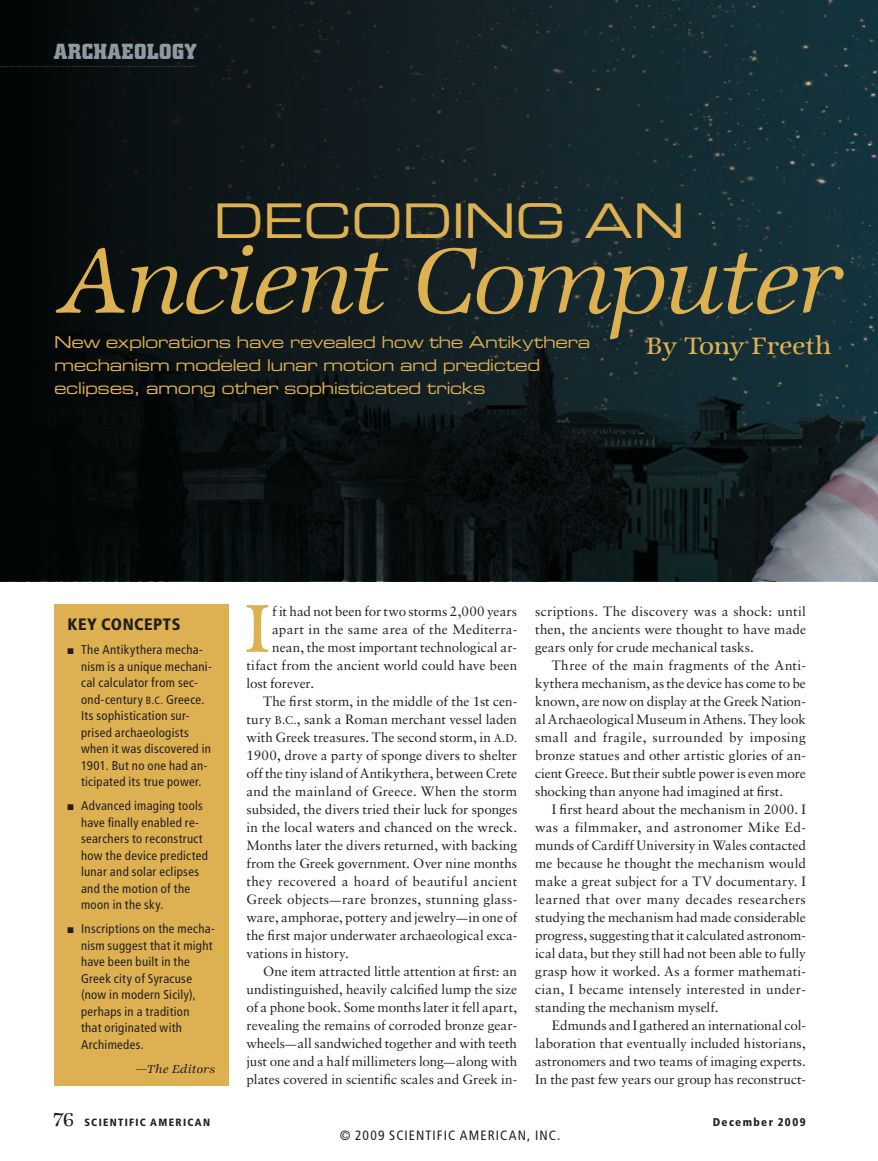
<style>
.page{position:relative;width:878px;height:1161px;background:#fff}
.page>*{position:absolute;margin:0;border:0;box-sizing:border-box;transform-origin:0 0}
.t1{font:italic 300 103.5px "Zapf Intl ITC Std";letter-spacing:-.04em;color:#ddb052}
.t2{font:500 76.2px "Zapf Intl ITC Std";color:#ddb052}
.t3{font:47.7px "Eurostile LT Std Ex 2";letter-spacing:-.02em;color:#ddb052}
.t4{font:500 26.85px "Zapf Intl ITC Std";letter-spacing:-.015em;color:#ddb052}
.t5{font:21.6px "City Bold SC800";letter-spacing:.03em;color:#8d9aa1}
.t6{font:900 condensed 16.5px "Frutiger LT Std";letter-spacing:.03em;color:#231f20}
.t7{font:16.35px/23px "Eurostile LT Std Ex 2";letter-spacing:-.025em;color:#ddb052}
.t8{font:13.5px/18px "Sabon LT Std";color:#231f20;text-align:justify}
.t9{font:13.5px "Sabon LT Std";letter-spacing:.02em;color:#231f20}
.t10{font:13.5px "Sabon LT Std";letter-spacing:.025em;color:#231f20}
.t11{font:condensed 13.5px "Frutiger LT Std";letter-spacing:.08em;color:#231f20}
.t12{font:condensed 12.75px/16.5px "Frutiger LT Std";letter-spacing:.025em;color:#231f20}
.t13{font:italic 500 12.75px "Zapf Intl ITC Std";letter-spacing:.015em;color:#231f20}
.t14{font:900 condensed 11.25px "Frutiger LT Std";letter-spacing:.12em;color:#231f20}
.t15{font:900 condensed 10.5px "Frutiger LT Std";letter-spacing:.125em;color:#231f20}
.s1{font-size:10.5px}
.s2{font-size:11.25px}
.s3{font-family:"Zapf Intl ITC Std";font-weight:500;font-stretch:normal;font-size:21px}
</style>
<div class="page">
<img style="left:0;top:0;width:878px;height:582px">
<div style="left:54px;top:604px;width:174px;height:482px;background:#ddb052"></div>
<svg style="left:0;top:66px;width:196px;height:1px"></svg>
<h3 class="t5" style="left:54px;top:39px;width:144px">ARCHAEOLOGY</h3>
<h3 class="t3" style="left:213px;top:188px;width:473px">decoding an</h3>
<h1 class="t1" style="left:57px;top:220px;width:785px">Ancient Computer</h1>
<p class="t7" style="left:54px;top:330px;width:538px">new explorations have revealed how the antikythera mechanism modeled lunar motion and predicted eclipses, among other sophisticated tricks</p>
<h3 class="t4" style="left:646px;top:331px;width:187px">By Tony Freeth</h3>
<p class="t6" style="left:68px;top:615px;width:114px">KEY CONCEPTS</p>
<p class="t12" style="left:81px;top:642px;width:132px;text-indent:-13px">■ The Antikythera mecha&shy;nism is a unique mechani&shy;cal calculator from sec&shy;ond-century <span class="s1">B.C.</span> Greece.<br>Its sophistication sur&shy;prised archaeologists when it was discovered in<br>1901. But no one had an&shy;ticipated its true power.</p>
<p class="t12" style="left:81px;top:798px;width:129px;text-indent:-13px">■ Advanced imaging tools have finally enabled re&shy;searchers to reconstruct how the device predicted lunar and solar eclipses and the motion of the moon in the sky.</p>
<p class="t12" style="left:81px;top:921px;width:135px;text-indent:-13px">■ Inscriptions on the mecha&shy;nism suggest that it might have been built in the<br>Greek city of Syracuse (now in modern Sicily), perhaps in a tradition<br>that originated with<br>Archimedes .</p>
<p class="t13" style="left:136px;top:1061px;width:80px"><span class="s1">—</span> The Editors</p>
<h2 class="t2" style="left:244px;top:585px;width:28px">I</h2>
<p class="t8" style="left:272px;top:602px;width:246px">f it had not been for two storms 2,000 years</p>
<p class="t8" style="left:272px;top:620px;width:246px">apart in the same area of the Mediterra-</p>
<p class="t8" style="left:272px;top:638px;width:246px">nean, the most important technological ar-</p>
<p class="t8" style="left:246px;top:656px;width:272px">tifact from the ancient world could have been</p>
<p class="t8" style="left:246px;top:674px;width:69px">lost forever.</p>
<p class="t8" style="left:263px;top:692px;width:256px">The first storm, in the middle of the 1st cen-</p>
<p class="t8" style="left:246px;top:710px;width:272px">tury <span class="s2">B.C.</span>, sank a Roman merchant vessel laden</p>
<p class="t8" style="left:246px;top:728px;width:272px">with Greek treasures. The second storm, in <span class="s2">A.D.</span></p>
<p class="t8" style="left:246px;top:746px;width:272px">1900, drove a party of sponge divers to shelter</p>
<p class="t8" style="left:246px;top:764px;width:272px">off the tiny island of Antikythera, between Crete</p>
<p class="t9" style="left:246px;top:783px;width:272px">and the mainland of Greece. When the storm</p>
<p class="t8" style="left:246px;top:800px;width:272px">subsided, the divers tried their luck for sponges</p>
<p class="t8" style="left:246px;top:818px;width:272px">in the local waters and chanced on the wreck.</p>
<p class="t8" style="left:246px;top:836px;width:272px">Months later the divers returned, with backing</p>
<p class="t8" style="left:246px;top:854px;width:272px">from the Greek government. Over nine months</p>
<p class="t10" style="left:246px;top:873px;width:272px">they recovered a hoard of beautiful ancient</p>
<p class="t9" style="left:246px;top:891px;width:272px">Greek objects<span class="s2">—</span>rare bronzes, stunning glass-</p>
<p class="t8" style="left:246px;top:908px;width:272px">ware, amphorae, pottery and jewelry<span class="s2">—</span>in one of</p>
<p class="t8" style="left:246px;top:926px;width:272px">the first major underwater archaeological exca-</p>
<p class="t8" style="left:246px;top:944px;width:104px">vations in history.</p>
<p class="t8" style="left:263px;top:962px;width:255px">One item attracted little attention at first: an</p>
<p class="t8" style="left:246px;top:980px;width:272px">undistinguished, heavily calcified lump the size</p>
<p class="t8" style="left:246px;top:998px;width:272px">of a phone book. Some months later it fell apart,</p>
<p class="t8" style="left:246px;top:1016px;width:272px">revealing the remains of corroded bronze gear-</p>
<p class="t8" style="left:246px;top:1034px;width:272px">wheels<span class="s2">—</span>all sandwiched together and with teeth</p>
<p class="t8" style="left:246px;top:1052px;width:272px">just one and a half millimeters long<span class="s2">—</span>along with</p>
<p class="t8" style="left:246px;top:1070px;width:272px">plates covered in scientific scales and Greek in-</p>
<p class="t8" style="left:535px;top:602px;width:272px">scriptions. The discovery was a shock: until then, the ancients were thought to have made gears only for crude mechanical tasks.</p>
<p class="t8" style="left:535px;top:656px;width:272px;text-indent:16px">Three of the main fragments of the Anti&shy;kythera mechanism, as the device has come to be known, are now on display at the Greek Nation&shy;al Archaeological Museum in Athens . They look small and fragile, surrounded by imposing bronze statues and other artistic glories of an&shy;cient Greece. But their subtle power is even more shocking than anyone had imagined at first .</p>
<p class="t8" style="left:535px;top:800px;width:272px;text-indent:16px">I first heard about the mechanism in 2000. I was a filmmaker, and astronomer Mike Ed&shy;munds of Cardiff University in Wales contacted me because he thought the mechanism would make a great subject for a TV documentary. I learned that over many decades researchers studying the mechanism had made considerable progress, suggesting that it calculated astronom&shy;ical data, but they still had not been able to fully grasp how it worked. As a former mathemati&shy;cian, I became intensely interested in under&shy;standing the mechanism myself.</p>
<p class="t8" style="left:535px;top:1016px;width:272px;text-indent:16px">Edmunds and I gathered an international col&shy;laboration that eventually included historians, astronomers and two teams of imaging experts.<br>In the past few years our group has reconstruct-</p>
<p class="t15" style="left:52px;top:1116px;width:159px"><span class="s3">76</span> SCIENTIFIC AMERICAN</p>
<p class="t14" style="left:712px;top:1115px;width:94px">December 2009</p>
<p class="t11" style="left:340px;top:1128px;width:222px">© 2009 SCIENTIFIC AMERICAN, INC.</p>
</div>
